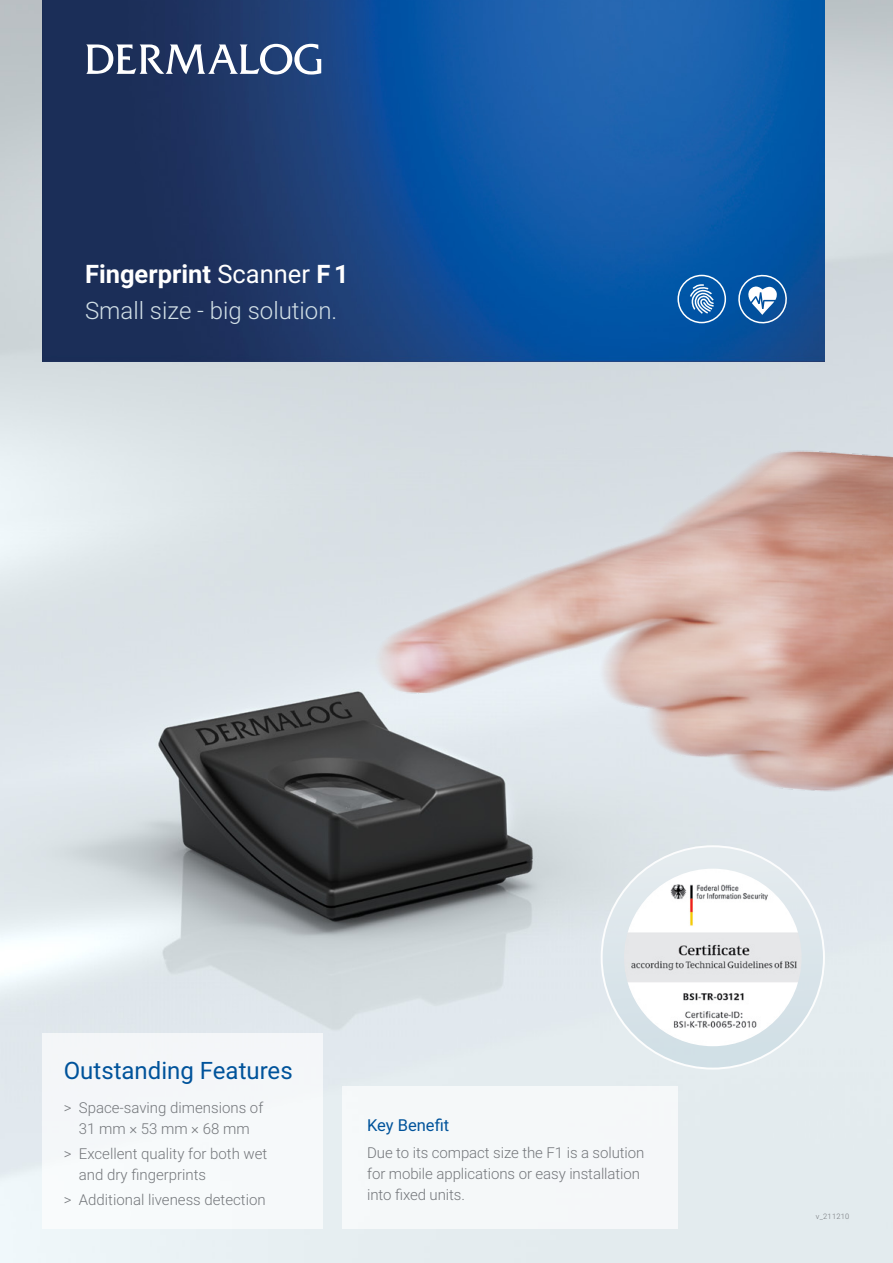
<style>
.page{position:relative;width:893px;height:1263px;background:#fff}
.page>*{position:absolute;margin:0;border:0;box-sizing:border-box;transform-origin:0 0}
.t1{font:700 25.5px "Roboto";color:#fff}
.t2{font:300 24px "Roboto";color:#d1dfe6}
.t3{font:24px "Roboto";color:#00539b}
.t4{font:16.5px "Roboto";color:#00539b}
.t5{font:300 15px/21px "Roboto";color:#74777b}
.t6{font:300 7.5px "Roboto";letter-spacing:.03em;color:#74777b}
.s1{font-weight:400}
</style>
<div class="page">
<img style="left:0;top:0;width:893px;height:1263px">
<img style="left:43px;top:0;width:782px;height:361px">
<div style="left:43px;top:1034px;width:280px;height:195px;background:#f6f9fa"></div>
<div style="left:342px;top:1086px;width:335px;height:143px;background:#f5f8f9"></div>
<svg style="left:86px;top:44px;width:235px;height:31px"></svg>
<svg style="left:738px;top:275px;width:49px;height:4px"></svg>
<img style="left:193px;top:279px;width:700px;height:661px">
<div style="left:602px;top:846px;width:222px;height:222px;background:#dce6eb;border-radius:50%"></div>
<img style="left:624px;top:869px;width:178px;height:177px;border-radius:89px">
<h1 class="t1" style="left:85px;top:256px;width:265px">Fingerprint <span class="s1">Scanner</span> F 1</h1>
<h2 class="t2" style="left:85px;top:294px;width:254px">Small size - big solution.</h2>
<h2 class="t3" style="left:64px;top:1053px;width:230px">Outstanding Features</h2>
<p class="t5" style="left:64px;top:1096px;width:201px;text-align:center">&gt; Space-saving dimensions of<br>31 mm × 53 mm × 68 mm</p>
<p class="t5" style="left:79px;top:1142px;width:190px;text-indent:-15px">&gt; Excellent quality for both wet and dry fingerprints</p>
<p class="t5" style="left:64px;top:1189px;width:203px">&gt; Additional liveness detection</p>
<p class="t4" style="left:367px;top:1113px;width:84px">Key Benefit</p>
<p class="t5" style="left:367px;top:1141px;width:279px">Due to its compact size the F1 is a solution for mobile applications or easy installation into fixed units.</p>
<p class="t6" style="left:816px;top:1211px;width:35px">v_211210</p>
</div>
